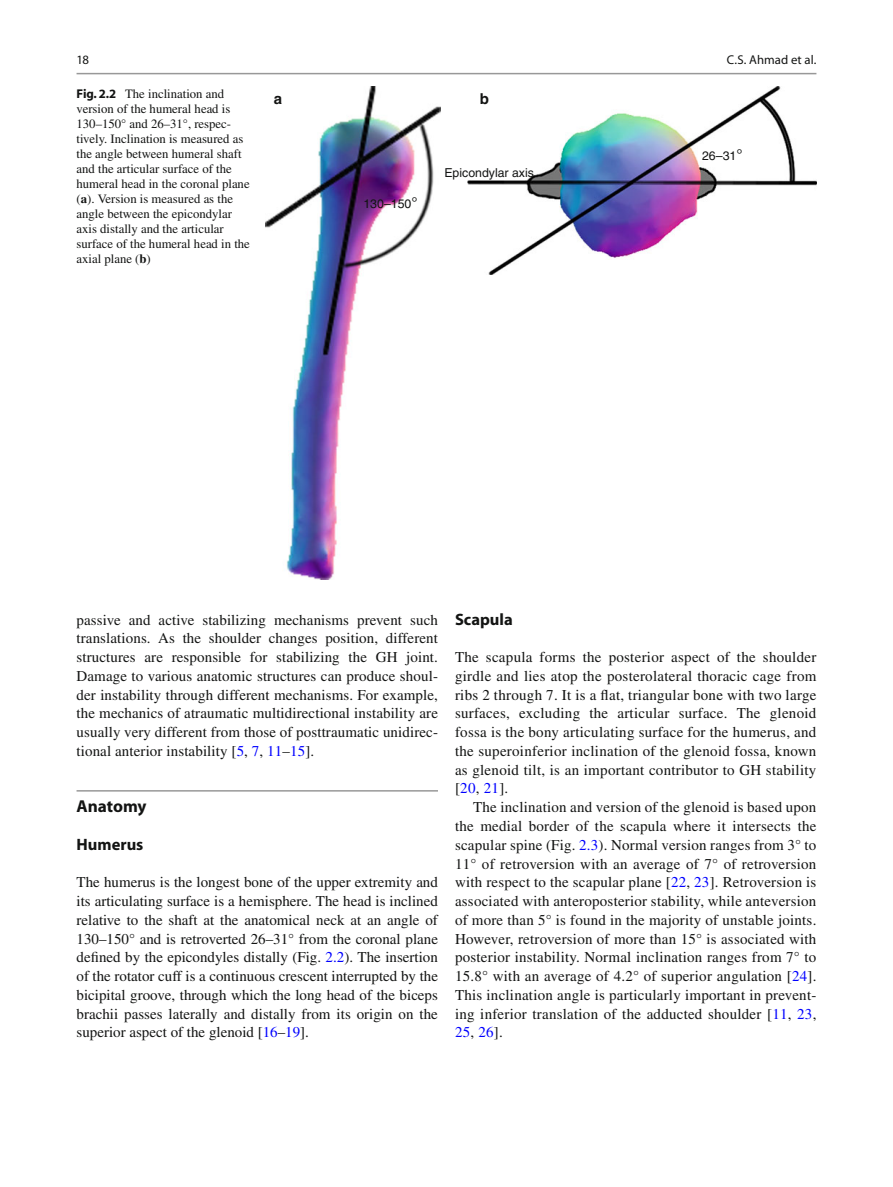
<style>
.page{position:relative;width:893px;height:1187px;background:#fff}
.page>*{position:absolute;margin:0;border:0;box-sizing:border-box;transform-origin:0 0}
.t1{font:700 17.25px "Myriad";letter-spacing:-.005em;color:#131413}
.t2{font:700 16.5px "Myriad";color:#131413}
.t3{font:15px/18.8px "Times";letter-spacing:.005em;color:#131413;text-align:justify}
.t4{font:700 15px "Helvetica";color:#131413}
.t5{font:12.75px/15px "Times";color:#131413}
.t6{font:12.75px "Myriad";color:#131413}
.t7{font:12.3px "Helvetica";color:#131413}
.s1{font-family:"Myriad";font-weight:700}
.s2{font-weight:700}
.s3{font-size:15.45px}
.s4{color:#00f}
</style>
<div class="page">
<hr style="left:77px;top:790px;width:361px;height:1px;background:#989898">
<img style="left:266px;top:87px;width:174px;height:492px">
<img style="left:467px;top:87px;width:349px;height:187px">
<hr style="left:77px;top:73px;width:739px;height:1px;background:#989898">
<p class="t6" style="left:77px;top:55px;width:14px">18</p>
<p class="t5" style="left:77px;top:87px;width:175px"><span class="s1">Fig. 2.2</span> The inclination and version of the humeral head is<br>130–150° and 26–31°, respec&shy;tively. Inclination is measured as the angle between humeral shaft and the articular surface of the humeral head in the coronal plane ( <span class="s2">a</span> ). Version is measured as the angle between the epicondylar axis distally and the articular surface of the humeral head in the axial plane ( <span class="s2">b</span> )</p>
<p class="t4" style="left:274px;top:90px;width:10px">a</p>
<p class="t4" style="left:480px;top:90px;width:11px">b</p>
<p class="t7" style="left:363px;top:199px;width:56px">130–150<span class="s3">°</span></p>
<p class="t7" style="left:444px;top:168px;width:91px">Epicondylar axis</p>
<p class="t6" style="left:727px;top:55px;width:91px">C.S. Ahmad et al.</p>
<p class="t7" style="left:702px;top:151px;width:42px">26–31<span class="s3">°</span></p>
<p class="t3" style="left:77px;top:611px;width:363px">passive and active stabilizing mechanisms prevent such translations. As the shoulder changes position, different structures are responsible for stabilizing the GH joint.<br>Damage to various anatomic structures can produce shoul&shy;der instability through different mechanisms. For example, the mechanics of atraumatic multidirectional instability are usually very different from those of posttraumatic unidirec&shy;tional anterior instability [ <span class="s4">5</span> , <span class="s4">7</span> , <span class="s4">11</span> – <span class="s4">15</span> ].</p>
<p class="t1" style="left:77px;top:800px;width:72px">Anatomy</p>
<p class="t2" style="left:77px;top:838px;width:68px">Humerus</p>
<p class="t3" style="left:77px;top:874px;width:363px">The humerus is the longest bone of the upper extremity and its articulating surface is a hemisphere. The head is inclined relative to the shaft at the anatomical neck at an angle of 130–150° and is retroverted 26–31° from the coronal plane defined by the epicondyles distally (Fig. <span class="s4">2.2</span> ). The insertion of the rotator cuff is a continuous crescent interrupted by the bicipital groove, through which the long head of the biceps brachii passes laterally and distally from its origin on the superior aspect of the glenoid [ <span class="s4">16</span> – <span class="s4">19</span> ].</p>
<p class="t2" style="left:455px;top:613px;width:59px">Scapula</p>
<p class="t3" style="left:455px;top:649px;width:363px">The scapula forms the posterior aspect of the shoulder girdle and lies atop the posterolateral thoracic cage from ribs 2 through 7. It is a flat, triangular bone with two large surfaces, excluding the articular surface. The glenoid fossa is the bony articulating surface for the humerus, and the superoinferior inclination of the glenoid fossa, known as glenoid tilt, is an important contributor to GH stability [ <span class="s4">20</span> , <span class="s4">21</span> ].</p>
<p class="t3" style="left:455px;top:799px;width:363px;text-indent:18px">The inclination and version of the glenoid is based upon the medial border of the scapula where it intersects the scapular spine (Fig. <span class="s4">2.3</span> ). Normal version ranges from 3° to 11° of retroversion with an average of 7° of retroversion with respect to the scapular plane [ <span class="s4">22</span> , <span class="s4">23</span> ]. Retroversion is associated with anteroposterior stability, while anteversion of more than 5° is found in the majority of unstable joints.<br>However, retroversion of more than 15° is associated with posterior instability. Normal inclination ranges from 7° to 15.8° with an average of 4.2° of superior angulation [ <span class="s4">24</span> ].<br>This inclination angle is particularly important in prevent&shy;ing inferior translation of the adducted shoulder [ <span class="s4">11</span> , <span class="s4">23</span> , <span class="s4">25</span> , <span class="s4">26</span> ].</p>
</div>
